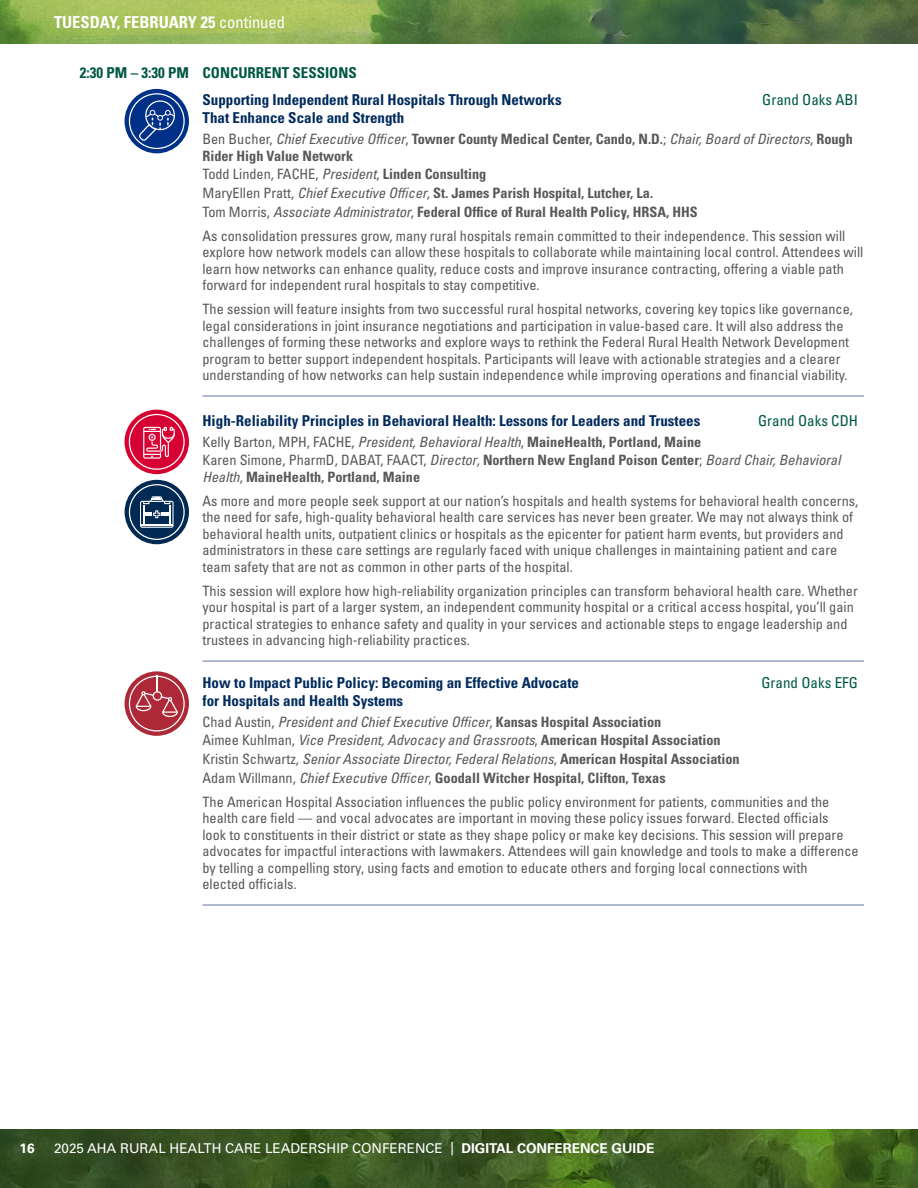
<style>
.page{position:relative;width:918px;height:1188px;background:#fff}
.page>*{position:absolute;margin:0;border:0;box-sizing:border-box;transform-origin:0 0}
.t1{font:700 condensed 16.5px "Univers LT Std";color:#fff}
.Time{font:700 condensed 15px "Univers LT Std";color:#002b5c}
.Time-2{font:condensed 15px "Univers LT Std";color:#005844}
.Time-3{font:700 condensed 15px "Univers LT Std";color:#005844}
.Time-4{font:condensed 14.25px/16.5px "Univers LT Std";color:#57585a}
.Time-5{font:700 condensed 14.25px/16.5px "Univers LT Std";color:#57585a}
.Time-6{font:italic condensed 14.25px "Univers LT Pro";color:#57585a}
.t2{font:13.5px "Univers LT Std";color:#fff}
.t3{font:700 13.5px "Univers LT Std";color:#fff}
.s1{font-weight:400}
.s2{font-family:"Univers LT Pro";font-weight:400;font-style:italic}
.s3{font-family:"Univers LT Pro";font-style:italic}
.s4{font-weight:700}
.s5{font-family:"Univers LT Std";font-style:normal}
.s6{font-family:"Univers LT Std";font-weight:700;font-style:normal}
</style>
<div class="page">
<img style="left:0;top:1130px;width:918px;height:58px">
<hr style="left:202px;top:395px;width:662px;height:2px;background:#96a2bf">
<hr style="left:202px;top:660px;width:662px;height:2px;background:#96a2bf">
<hr style="left:202px;top:904px;width:662px;height:2px;background:#96a2bf">
<div style="left:125px;top:89px;width:64px;height:64px;background:#003087;border-radius:32px"></div>
<svg style="left:129px;top:93px;width:56px;height:56px"></svg>
<svg style="left:124px;top:410px;width:65px;height:64px"></svg>
<svg style="left:129px;top:414px;width:56px;height:56px;background:#e04066"></svg>
<div style="left:125px;top:480px;width:64px;height:64px;background:#002954;border-radius:32px"></div>
<svg style="left:129px;top:484px;width:56px;height:56px"></svg>
<svg style="left:125px;top:671px;width:64px;height:65px"></svg>
<svg style="left:129px;top:676px;width:56px;height:56px;background:#bf5864"></svg>
<img style="left:0;top:0;width:918px;height:43px">
<p class="t1" style="left:54px;top:12px;width:233px">TUESDAY, FEBRUARY 25 <span class="s1">continued</span></p>
<p class="Time-3" style="left:80px;top:64px;width:278px">2:30 PM – 3:30 PM CONCURRENT SESSIONS</p>
<p class="Time" style="left:202px;top:91px;width:361px">Supporting Independent Rural Hospitals Through Networks</p>
<p class="Time-2" style="left:762px;top:91px;width:97px">Grand Oaks ABI</p>
<p class="Time" style="left:202px;top:109px;width:203px">That Enhance Scale and Strength</p>
<p class="Time-5" style="left:202px;top:131px;width:652px"><span class="s1">Ben Bucher,</span> <span class="s2">Chief Executive Officer</span><span class="s1">,</span> Towner County Medical Center, Cando, N.D.<span class="s1">;</span> <span class="s2">Chair, Board of Directors</span><span class="s1">,</span> Rough<br>Rider High Value Network</p>
<p class="Time-4" style="left:202px;top:166px;width:285px">Todd Linden, FACHE, <span class="s3">President</span>, <span class="s4">Linden Consulting</span></p>
<p class="Time-5" style="left:202px;top:185px;width:452px"><span class="s1">MaryEllen Pratt,</span> <span class="s2">Chief Executive Officer</span><span class="s1">,</span> St. James Parish Hospital, Lutcher, La.</p>
<p class="Time-5" style="left:202px;top:203px;width:497px"><span class="s1">Tom Morris,</span> <span class="s2">Associate Administrator</span><span class="s1">,</span> Federal Office of Rural Health Policy, HRSA, HHS</p>
<p class="Time-4" style="left:202px;top:227px;width:662px">As consolidation pressures grow, many rural hospitals remain committed to their independence. This session will explore how network models can allow these hospitals to collaborate while maintaining local control. Attendees will learn how networks can enhance quality, reduce costs and improve insurance contracting, offering a viable path forward for independent rural hospitals to stay competitive.</p>
<p class="Time-4" style="left:202px;top:301px;width:652px">The session will feature insights from two successful rural hospital networks, covering key topics like governance, legal considerations in joint insurance negotiations and participation in value-based care. It will also address the challenges of forming these networks and explore ways to rethink the Federal Rural Health Network Development program to better support independent hospitals. Participants will leave with actionable strategies and a clearer understanding of how networks can help sustain independence while improving operations and financial viability.</p>
<p class="Time" style="left:202px;top:411px;width:499px">High-Reliability Principles in Behavioral Health: Lessons for Leaders and Trustees</p>
<p class="Time-2" style="left:758px;top:411px;width:101px">Grand Oaks CDH</p>
<p class="Time-6" style="left:202px;top:432px;width:500px"><span class="s5">Kelly Barton, MPH, FACHE,</span> President, Behavioral Health<span class="s5">,</span> <span class="s6">MaineHealth, Portland, Maine</span></p>
<p class="Time-5" style="left:202px;top:452px;width:640px"><span class="s1">Karen Simone, PharmD, DABAT, FAACT,</span> <span class="s2">Director</span><span class="s1">,</span> Northern New England Poison Center<span class="s1">;</span> <span class="s2">Board Chair, Behavioral<br>Health</span><span class="s1">,</span> MaineHealth, Portland, Maine</p>
<p class="Time-4" style="left:202px;top:492px;width:657px">As more and more people seek support at our nation’s hospitals and health systems for behavioral health concerns, the need for safe, high-quality behavioral health care services has never been greater. We may not always think of behavioral health units, outpatient clinics or hospitals as the epicenter for patient harm events, but providers and administrators in these care settings are regularly faced with unique challenges in maintaining patient and care team safety that are not as common in other parts of the hospital.</p>
<p class="Time-4" style="left:202px;top:582px;width:657px">This session will explore how high-reliability organization principles can transform behavioral health care. Whether your hospital is part of a larger system, an independent community hospital or a critical access hospital, you’ll gain practical strategies to enhance safety and quality in your services and actionable steps to engage leadership and trustees in advancing high-reliability practices.</p>
<p class="Time" style="left:202px;top:673px;width:378px">How to Impact Public Policy: Becoming an Effective Advocate</p>
<p class="Time-2" style="left:761px;top:673px;width:98px">Grand Oaks EFG</p>
<p class="Time" style="left:202px;top:691px;width:202px">for Hospitals and Health Systems</p>
<p class="Time-6" style="left:202px;top:713px;width:460px"><span class="s5">Chad Austin,</span> President and Chief Executive Officer<span class="s5">,</span> <span class="s6">Kansas Hospital Association</span></p>
<p class="Time-6" style="left:202px;top:731px;width:520px"><span class="s5">Aimee Kuhlman,</span> Vice President, Advocacy and Grassroots<span class="s5">,</span> <span class="s6">American Hospital Association</span></p>
<p class="Time-6" style="left:202px;top:750px;width:539px"><span class="s5">Kristin Schwartz,</span> Senior Associate Director, Federal Relations<span class="s5">,</span> <span class="s6">American Hospital Association</span></p>
<p class="Time-5" style="left:202px;top:769px;width:465px"><span class="s1">Adam Willmann,</span> <span class="s2">Chief Executive Officer</span><span class="s1">,</span> Goodall Witcher Hospital, Clifton, Texas</p>
<p class="Time-4" style="left:202px;top:793px;width:658px">The American Hospital Association influences the public policy environment for patients, communities and the health care field — and vocal advocates are important in moving these policy issues forward. Elected officials<br>look to constituents in their district or state as they shape policy or make key decisions. This session will prepare advocates for impactful interactions with lawmakers. Attendees will gain knowledge and tools to make a difference by telling a compelling story, using facts and emotion to educate others and forging local connections with<br>elected officials.</p>
<p class="t3" style="left:19px;top:1141px;width:17px">16</p>
<p class="t2" style="left:54px;top:1141px;width:602px">2025 AHA RURAL HEALTH CARE LEADERSHIP CONFERENCE | <span class="s4">DIGITAL CONFERENCE GUIDE</span></p>
</div>
